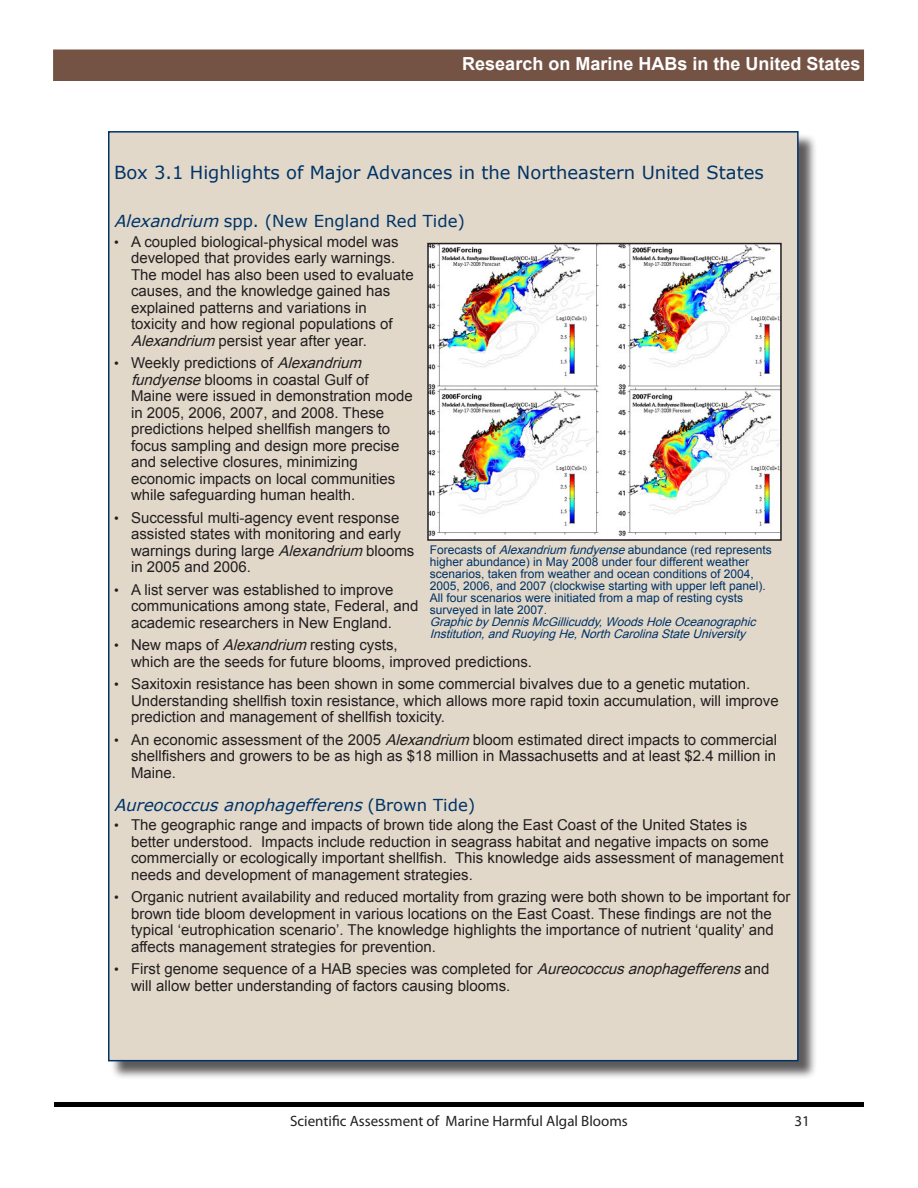
<style>
.page{position:relative;width:918px;height:1188px;background:#fff}
.page>*{position:absolute;margin:0;border:0;box-sizing:border-box;transform-origin:0 0}
.box_heading{font:18px "MS Reference Sans Serif";color:#036}
.t1{font:700 18px "Arial";color:#fff}
.table_figure_title{font:italic 16.5px "MS Reference Sans Serif";color:#036}
.table_figure_title-2{font:16.5px "MS Reference Sans Serif";color:#036}
.box_Bullet_Item{font:15px/16.5px "Arial";color:#231f20}
.t2{font:15px "Myriad Pro";color:#231f20}
.photo_caption{font:12px/12px "Arial";color:#036}
.s1{font-style:italic}
.s2{font-size:13.5px}
.s3{font-style:normal}
</style>
<div class="page">
<div style="left:54px;top:1102px;width:810px;height:5px;background:#000"></div>
<div style="left:53px;top:50px;width:811px;height:31px;background:#745344"></div>
<div style="left:110px;top:133px;width:739px;height:953px;background:#292526;opacity:.75"></div>
<div style="left:109px;top:132px;width:689px;height:929px;background:#e1d8ca"></div>
<img style="left:430px;top:246px;width:349px;height:292px">
<div style="left:427px;top:243px;width:355px;height:298px;border:2px solid #231f20"></div>
<p class="t1" style="left:462px;top:52px;width:400px">Research on Marine HABs in the United States</p>
<p class="box_heading" style="left:114px;top:161px;width:651px">Box 3.1 Highlights of Major Advances in the Northeastern United States</p>
<p class="table_figure_title-2" style="left:114px;top:211px;width:353px"><span class="s1">Alexandrium</span> spp. (New England Red Tide)</p>
<p class="box_Bullet_Item" style="left:131px;top:234px;width:284px;text-indent:-17px"><span class="s2">•</span> A coupled biological-physical model was developed that provides early warnings.<br>The model has also been used to evaluate causes, and the knowledge gained has explained patterns and variations in toxicity and how regional populations of <span class="s1">Alexandrium</span> persist year after year.</p>
<p class="box_Bullet_Item" style="left:131px;top:355px;width:283px;text-indent:-17px"><span class="s2">•</span> Weekly predictions of <span class="s1">Alexandrium fundyense</span>blooms in coastal Gulf of Maine were issued in demonstration mode in 2005, 2006, 2007, and 2008. These predictions helped shellfish mangers to focus sampling and design more precise and selective closures, minimizing economic impacts on local communities while safeguarding human health.</p>
<p class="box_Bullet_Item" style="left:131px;top:510px;width:285px;text-indent:-17px"><span class="s2">•</span> Successful multi-agency event response assisted states with monitoring and early warnings during large <span class="s1">Alexandrium</span> blooms in 2005 and 2006.</p>
<p class="box_Bullet_Item" style="left:131px;top:582px;width:289px;text-indent:-17px"><span class="s2">•</span> A list server was established to improve communications among state, Federal, and academic researchers in New England.</p>
<p class="box_Bullet_Item" style="left:131px;top:637px;width:402px;text-indent:-17px"><span class="s2">•</span> New maps of <span class="s1">Alexandrium</span> resting cysts,<br>which are the seeds for future blooms, improved predictions.</p>
<p class="box_Bullet_Item" style="left:131px;top:676px;width:649px;text-indent:-17px"><span class="s2">•</span> Saxitoxin resistance has been shown in some commercial bivalves due to a genetic mutation.<br>Understanding shellfish toxin resistance, which allows more rapid toxin accumulation, will improve prediction and management of shellfish toxicity.</p>
<p class="box_Bullet_Item" style="left:131px;top:732px;width:648px;text-align:justify;text-indent:-17px"><span class="s2">•</span> An economic assessment of the 2005 <span class="s1">Alexandrium</span> bloom estimated direct impacts to commercial shellfishers and growers to be as high as $18 million in Massachusetts and at least $2.4 million in Maine.</p>
<p class="table_figure_title" style="left:114px;top:794px;width:363px">Aureococcusanophagefferens<span class="s3">( B r o w n T i d e )</span></p>
<p class="box_Bullet_Item" style="left:131px;top:817px;width:654px;text-indent:-17px"><span class="s2">•</span> The geographic range and impacts of brown tide along the East Coast of the United States is better understood. Impacts include reduction in seagrass habitat and negative impacts on some commercially or ecologically important shellfish. This knowledge aids assessment of management needs and development of management strategies.</p>
<p class="box_Bullet_Item" style="left:131px;top:889px;width:661px;text-indent:-17px"><span class="s2">•</span> Organic nutrient availability and reduced mortality from grazing were both shown to be important for brown tide bloom development in various locations on the East Coast. These findings are not the typical ‘eutrophication scenario’. The knowledge highlights the importance of nutrient ‘quality’ and affects management strategies for prevention.</p>
<p class="box_Bullet_Item" style="left:131px;top:961px;width:640px;text-indent:-17px"><span class="s2">•</span> First genome sequence of a HAB species was completed for <span class="s1">Aureococcusanophagefferens</span>and will allow better understanding of factors causing blooms.</p>
<p class="photo_caption" style="left:430px;top:544px;width:344px">Forecasts of <span class="s1">Alexandrium fundyense</span>abundance (red represents higher abundance) in May 2008 under four different weather scenarios, taken from weather and ocean conditions of 2004, 2005, 2006, and 2007 (clockwise starting with upper left panel).<br>All four scenarios were initiated from a map of resting cysts surveyed in late 2007.<br><span class="s1">GraphicbyDennisMcGillicuddy,WoodsHoleOceanographic Institution,andRuoyingHe,NorthCarolinaStateUniversity</span></p>
<p class="t2" style="left:290px;top:1112px;width:339px">Scientific Assessment of Marine Harmful Algal Blooms</p>
<p class="t2" style="left:795px;top:1112px;width:17px">31</p>
</div>
